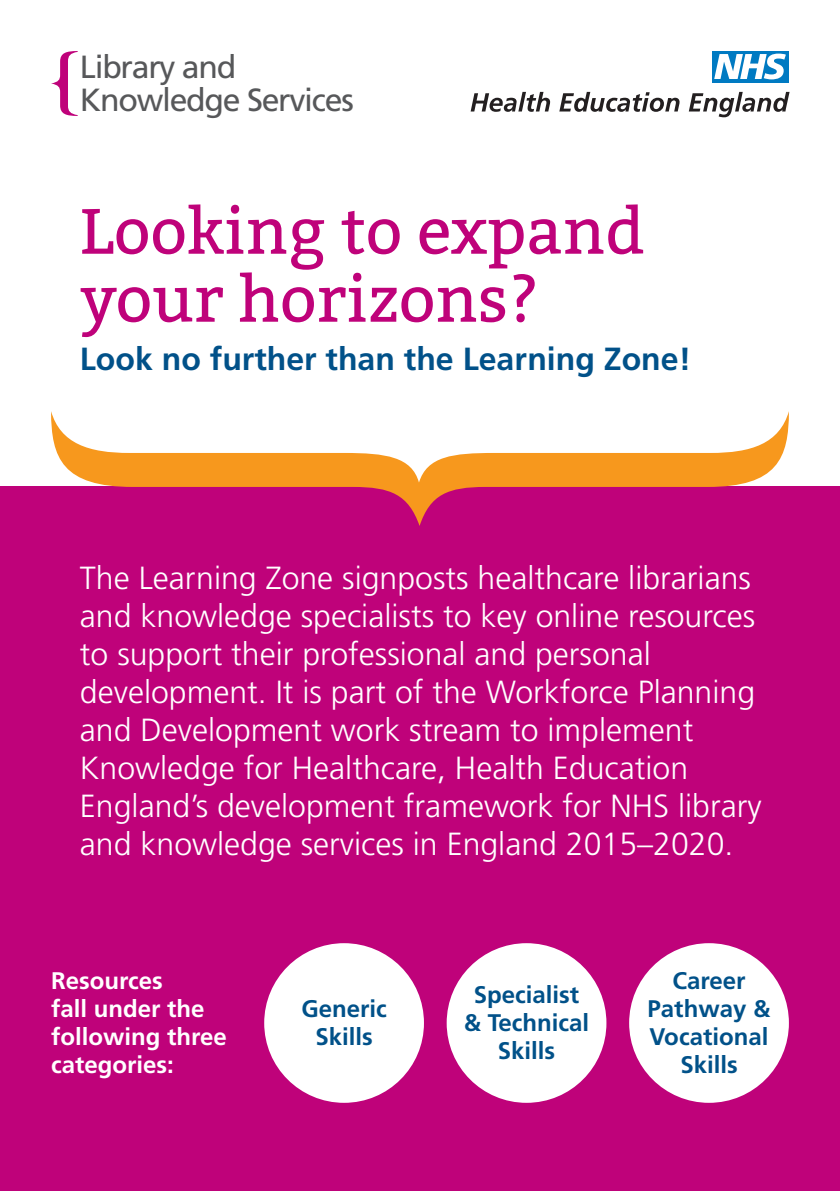
<style>
.page{position:relative;width:840px;height:1191px;background:#fff}
.page>*{position:absolute;margin:0;border:0;box-sizing:border-box;transform-origin:0 0}
.t1{font:64px/68px "Bitter";color:#bf027a}
.t2{font:300 32px/38px "Frutiger LT Std";color:#fff}
.t3{font:700 32px "Frutiger LT Std";color:#015189}
.t4{font:32px/33.4px "Frutiger LT Std";letter-spacing:-.04em;color:#57585a}
.t5{font:700 24px/28px "Frutiger LT Std";color:#015189;text-align:center}
.t6{font:700 24px/28px "Frutiger LT Std";color:#fff}
</style>
<div class="page">
<div style="left:0;top:487px;width:839px;height:704px;background:#bf027a"></div>
<div style="left:711px;top:51px;width:77px;height:31px;background:#007ac2"></div>
<svg style="left:714px;top:54px;width:71px;height:25px"></svg>
<svg style="left:470px;top:92px;width:80px;height:20px"></svg>
<svg style="left:559px;top:92px;width:120px;height:20px"></svg>
<svg style="left:688px;top:92px;width:101px;height:25px"></svg>
<svg style="left:51px;top:411px;width:737px;height:115px"></svg>
<svg style="left:51px;top:51px;width:27px;height:65px"></svg>
<div style="left:264px;top:943px;width:159px;height:159px;background:#fff;border-radius:50%"></div>
<div style="left:628px;top:943px;width:160px;height:159px;background:#fff;border-radius:50%"></div>
<div style="left:446px;top:943px;width:160px;height:159px;background:#fff;border-radius:50%"></div>
<p class="t4" style="left:80px;top:50px;width:275px">Library and<br>Knowledge Services</p>
<h1 class="t1" style="left:80px;top:195px;width:566px">Looking to expand your horizons?</h1>
<p class="t3" style="left:80px;top:340px;width:612px">Look no further than the Learning Zone!</p>
<p class="t2" style="left:80px;top:559px;width:682px">The Learning Zone signposts healthcare librarians and knowledge specialists to key online resources to support their professional and personal development. It is part of the Workforce Planning and Development work stream to implement Knowledge for Healthcare, Health Education England’s development framework for NHS library and knowledge services in England 2015–2020.</p>
<p class="t6" style="left:51px;top:967px;width:177px">Resources<br>fall under the following three categories:</p>
<p class="t5" style="left:301px;top:995px;width:87px">Generic<br>Skills</p>
<p class="t5" style="left:463px;top:981px;width:127px">Specialist &amp; Technical<br>Skills</p>
<p class="t5" style="left:647px;top:967px;width:124px">Career<br>Pathway &amp;<br>Vocational<br>Skills</p>
</div>
